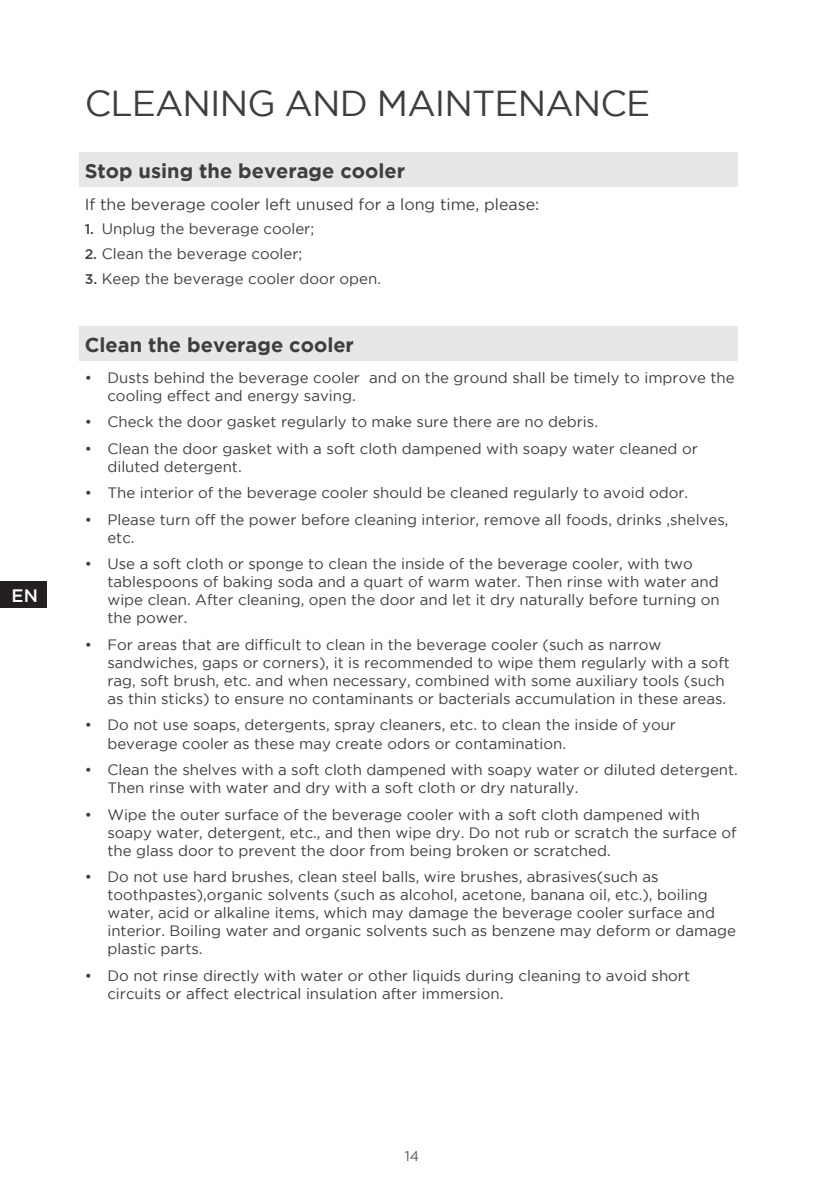
<style>
.page{position:relative;width:823px;height:1191px;background:#fff}
.page>*{position:absolute;margin:0;border:0;box-sizing:border-box;transform-origin:0 0}
.大标题{font:36px "Gotham";letter-spacing:-.025em;color:#3e3e3f}
.二级标题{font:700 20px "Gotham";color:#3e3e3f}
.t1{font:500 18px "Gotham";color:#fff}
.正文{font:16px "Gotham";color:#3e3e3f}
.t2{font:15px/18px "Gotham";color:#3e3e3f}
.t3{font:14px "Gotham";color:#57585a}
.s1{font-weight:500;font-size:14px}
</style>
<div class="page">
<div style="left:0;top:581px;width:46px;height:27px;background:#231f20"></div>
<div style="left:79px;top:153px;width:658px;height:34px;background:#e6e7e9"></div>
<div style="left:79px;top:326px;width:658px;height:34px;background:#e6e7e9"></div>
<p class="t1" style="left:12px;top:585px;width:28px">EN</p>
<p class="大标题" style="left:85px;top:83px;width:566px">CLEANING AND MAINTENANCE</p>
<p class="二级标题" style="left:85px;top:160px;width:322px">Stop using the beverage cooler</p>
<p class="正文" style="left:85px;top:196px;width:456px">If the beverage cooler left unused for a long time, please:</p>
<p class="t2" style="left:85px;top:220px;width:231px"><span class="s1">1.</span> Unplug the beverage cooler;</p>
<p class="t2" style="left:85px;top:245px;width:219px"><span class="s1">2.</span> Clean the beverage cooler;</p>
<p class="t2" style="left:85px;top:270px;width:298px"><span class="s1">3.</span> Keep the beverage cooler door open.</p>
<p class="二级标题" style="left:85px;top:333px;width:271px">Clean the beverage cooler</p>
<p class="t2" style="left:107px;top:368px;width:628px;text-indent:-23px">• Dusts behind the beverage cooler and on the ground shall be timely to improve the cooling effect and energy saving.</p>
<p class="t2" style="left:85px;top:413px;width:514px">• Check the door gasket regularly to make sure there are no debris.</p>
<p class="t2" style="left:107px;top:439px;width:591px;text-indent:-23px">• Clean the door gasket with a soft cloth dampened with soapy water cleaned or diluted detergent.</p>
<p class="t2" style="left:85px;top:484px;width:604px">• The interior of the beverage cooler should be cleaned regularly to avoid odor.</p>
<p class="t2" style="left:107px;top:510px;width:622px;text-indent:-23px">• Please turn off the power before cleaning interior, remove all foods, drinks ,shelves, etc.</p>
<p class="t2" style="left:107px;top:555px;width:613px;text-indent:-23px">• Use a soft cloth or sponge to clean the inside of the beverage cooler, with two tablespoons of baking soda and a quart of warm water. Then rinse with water and wipe clean. After cleaning, open the door and let it dry naturally before turning on the power.</p>
<p class="t2" style="left:107px;top:635px;width:623px;text-indent:-23px">• For areas that are difficult to clean in the beverage cooler (such as narrow sandwiches, gaps or corners), it is recommended to wipe them regularly with a soft rag, soft brush, etc. and when necessary, combined with some auxiliary tools (such as thin sticks) to ensure no contaminants or bacterials accumulation in these areas.</p>
<p class="t2" style="left:107px;top:716px;width:569px;text-indent:-23px">• Do not use soaps, detergents, spray cleaners, etc. to clean the inside of your beverage cooler as these may create odors or contamination.</p>
<p class="t2" style="left:107px;top:760px;width:631px;text-indent:-23px">• Clean the shelves with a soft cloth dampened with soapy water or diluted detergent.<br>Then rinse with water and dry with a soft cloth or dry naturally.</p>
<p class="t2" style="left:107px;top:805px;width:630px;text-indent:-23px">• Wipe the outer surface of the beverage cooler with a soft cloth dampened with soapy water, detergent, etc., and then wipe dry. Do not rub or scratch the surface of the glass door to prevent the door from being broken or scratched.</p>
<p class="t2" style="left:107px;top:867px;width:629px;text-indent:-23px">• Do not use hard brushes, clean steel balls, wire brushes, abrasives(such as toothpastes),organic solvents (such as alcohol, acetone, banana oil, etc.), boiling water, acid or alkaline items, which may damage the beverage cooler surface and interior. Boiling water and organic solvents such as benzene may deform or damage plastic parts.</p>
<p class="t2" style="left:107px;top:966px;width:584px;text-indent:-23px">• Do not rinse directly with water or other liquids during cleaning to avoid short circuits or affect electrical insulation after immersion.</p>
<p class="t3" style="left:404px;top:1148px;width:16px">14</p>
</div>
